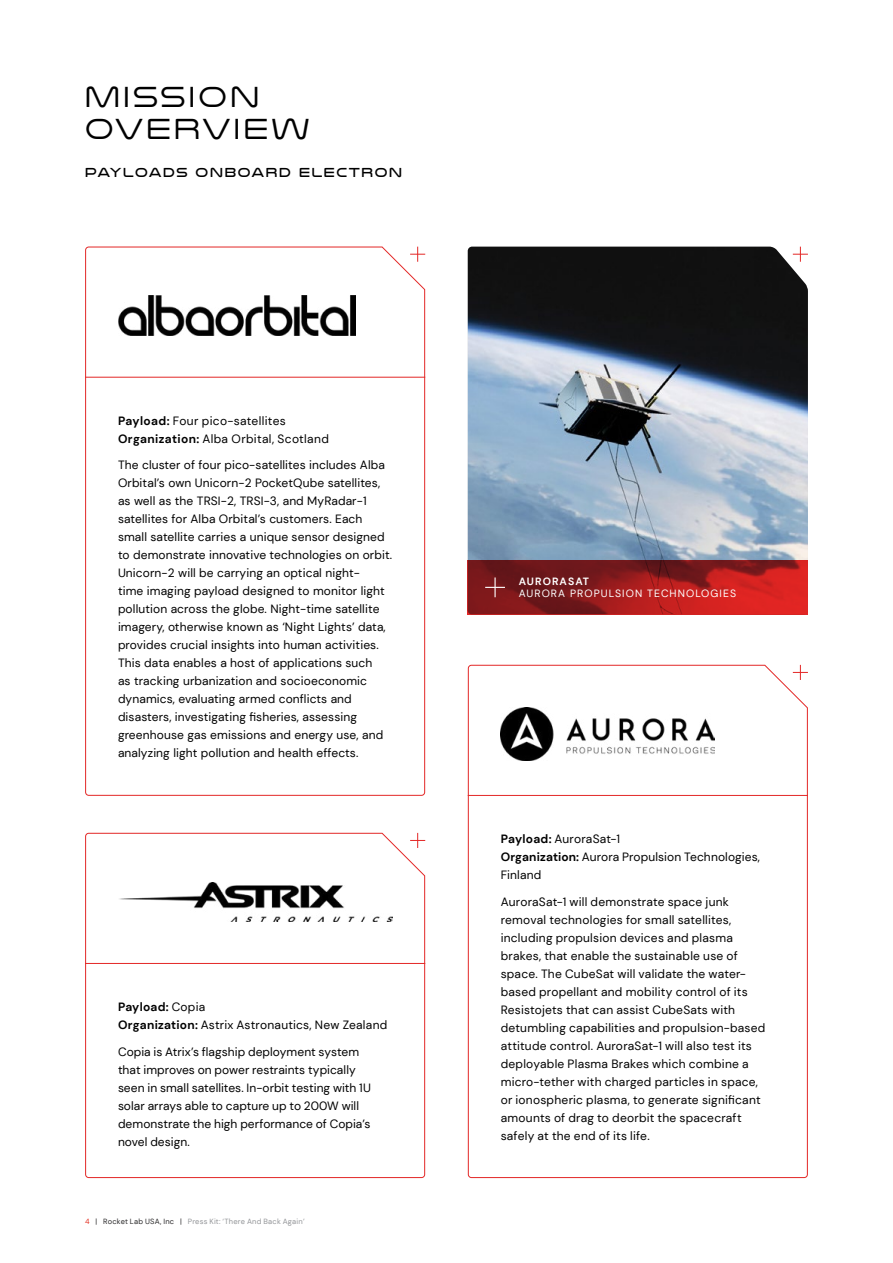
<style>
.page{position:relative;width:893px;height:1263px;background:#fff}
.page>*{position:absolute;margin:0;border:0;box-sizing:border-box;transform-origin:0 0}
.t1{font:30px/31.5px "Nulshock Lt";letter-spacing:.115em;color:#000}
.t2{font:13.5px "Nulshock Bk";letter-spacing:.115em;color:#000}
.t3{font:12px/18px "DM Sans";letter-spacing:.01em;color:#000}
.t4{font:10.5px "DM Sans";letter-spacing:.1em;color:#fff}
.t5{font:700 10.5px "DM Sans";letter-spacing:.1em;color:#fff}
.t6{font:7.5px "DM Sans";letter-spacing:.03em;color:#939598}
.s1{font-weight:700}
.s2{color:#e4382b}
.s3{color:#292829}
</style>
<div class="page">
<img style="left:468px;top:247px;width:340px;height:313px">
<svg style="left:468px;top:560px;width:340px;height:54px;background:#991b1d"></svg>
<svg style="left:485px;top:587px;width:20px;height:1px"></svg>
<hr style="left:494px;top:577px;width:2px;height:20px;background:#fff">
<svg style="left:85px;top:246px;width:340px;height:550px"></svg>
<hr style="left:85px;top:377px;width:340px;height:1px;background:#e32726">
<svg style="left:85px;top:832px;width:340px;height:346px"></svg>
<hr style="left:85px;top:963px;width:340px;height:1px;background:#e32726">
<img style="left:118px;top:883px;width:274px;height:38px">
<svg style="left:468px;top:664px;width:340px;height:514px"></svg>
<hr style="left:468px;top:795px;width:340px;height:1px;background:#e32726">
<img style="left:501px;top:707px;width:213px;height:53px">
<h1 class="t1" style="left:85px;top:81px;width:226px">MISSION<br>OVERVIEW</h1>
<p class="t2" style="left:85px;top:164px;width:318px">PAYLOADS ONBOARD ELECTRON</p>
<p class="t3" style="left:118px;top:412px;width:212px"><span class="s1">Payload:</span> Four pico-satellites<br><span class="s1">Organization:</span> Alba Orbital, Scotland</p>
<p class="t3" style="left:118px;top:456px;width:276px">The cluster of four pico-satellites includes Alba Orbital’s own Unicorn-2 PocketQube satellites, as well as the TRSI-2, TRSI-3, and MyRadar-1 satellites for Alba Orbital’s customers. Each small satellite carries a unique sensor designed to demonstrate innovative technologies on orbit.<br>Unicorn-2 will be carrying an optical night-<br>time imaging payload designed to monitor light pollution across the globe. Night-time satellite imagery, otherwise known as ‘Night Lights’ data, provides crucial insights into human activities.<br>This data enables a host of applications such<br>as tracking urbanization and socioeconomic dynamics, evaluating armed conflicts and disasters, investigating fisheries, assessing greenhouse gas emissions and energy use, and analyzing light pollution and health effects.</p>
<p class="t3" style="left:118px;top:998px;width:271px"><span class="s1">Payload:</span> Copia<br><span class="s1">Organization:</span> Astrix Astronautics, New Zealand</p>
<p class="t3" style="left:118px;top:1042px;width:254px">Copia is Atrix’s flagship deployment system that improves on power restraints typically seen in small satellites. In-orbit testing with 1U solar arrays able to capture up to 200W will demonstrate the high performance of Copia’s novel design.</p>
<p class="t6" style="left:85px;top:1217px;width:221px"><span class="s2">4</span> <span class="s3">| Rocket Lab USA, Inc |</span> Press Kit: ‘There And Back Again’</p>
<p class="t5" style="left:519px;top:574px;width:72px">AURORASAT</p>
<p class="t4" style="left:519px;top:587px;width:219px">AURORA PROPULSION TECHNOLOGIES</p>
<p class="t3" style="left:501px;top:830px;width:261px"><span class="s1">Payload:</span> AuroraSat-1<br><span class="s1">Organization:</span> Aurora Propulsion Technologies,<br>Finland</p>
<p class="t3" style="left:501px;top:892px;width:266px">AuroraSat-1 will demonstrate space junk removal technologies for small satellites, including propulsion devices and plasma brakes, that enable the sustainable use of space. The CubeSat will validate the water&shy;based propellant and mobility control of its Resistojets that can assist CubeSats with detumbling capabilities and propulsion-based attitude control. AuroraSat-1 will also test its deployable Plasma Brakes which combine a micro-tether with charged particles in space, or ionospheric plasma, to generate significant amounts of drag to deorbit the spacecraft safely at the end of its life.</p>
</div>
